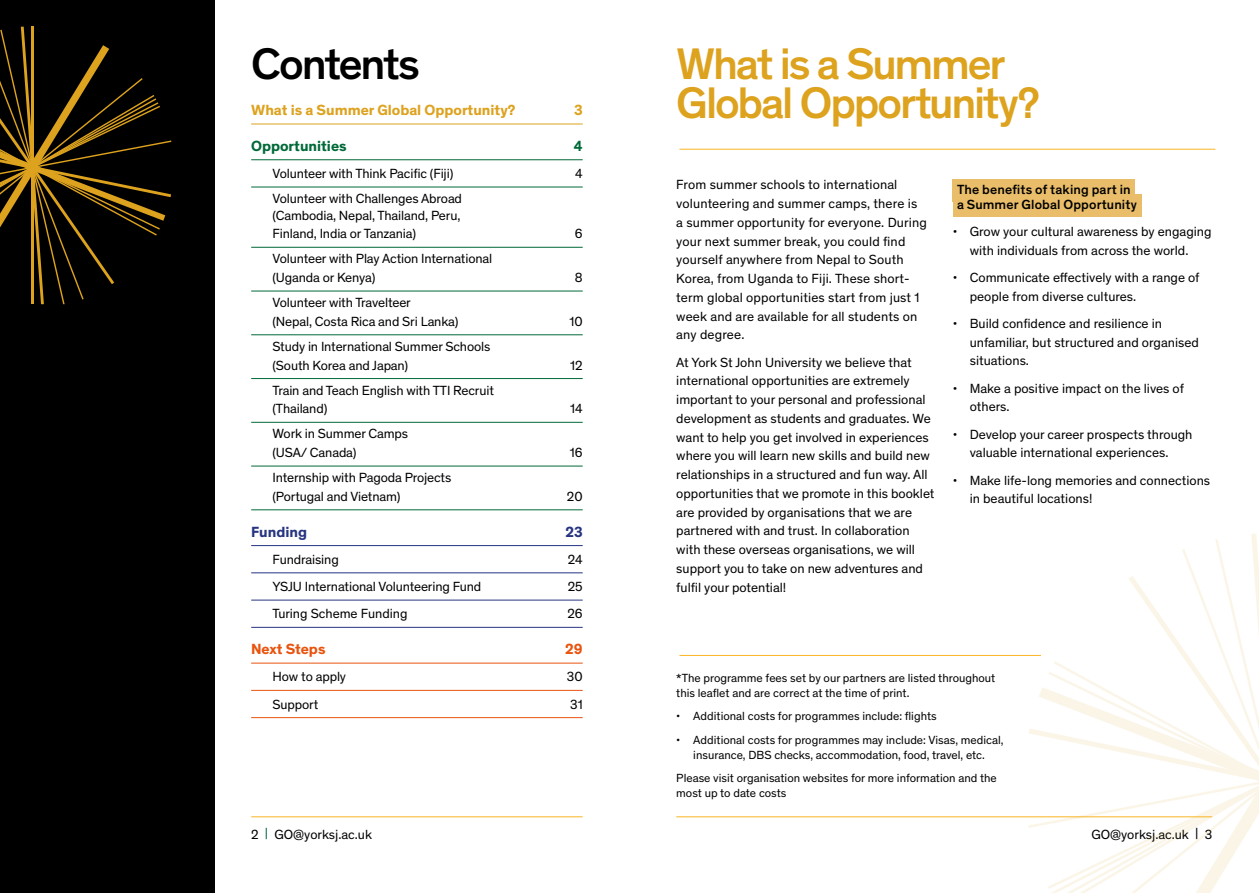
<style>
.page{position:relative;width:1259px;height:893px;background:#fff}
.page>*{position:absolute;margin:0;border:0;box-sizing:border-box;transform-origin:0 0}
.Page_Header{font:500 45px/39px "Theinhardt";letter-spacing:-.05em;color:#dda21e}
.Page_Header-2{font:500 45px "Theinhardt";letter-spacing:-.05em;color:#000}
.t1{font:700 15px "Theinhardt";color:#dda21e}
.t2{font:700 15px "Theinhardt";color:#006938}
.t3{font:700 15px "Theinhardt";letter-spacing:-.005em;color:#e9530e}
.t4{font:700 15px "Theinhardt";color:#273581}
.Text_Type{font:13.5px/18.8px "Theinhardt";color:#000}
.Bullets{font:13.5px/18.8px "Theinhardt";color:#000}
.Sub_header{font:500 13.5px "Theinhardt";letter-spacing:.01em;color:#000}
.Text_Type-2{font:12px/15px "Theinhardt";color:#000}
.Bullets-2{font:12px/15px "Theinhardt";color:#000;text-align:center}
.s1{color:#006938}
</style>
<div class="page">
<hr style="left:676px;top:816px;width:536px;height:1px;background:#fab522">
<hr style="left:251px;top:816px;width:332px;height:1px;background:#fab522">
<svg style="left:1028px;top:534px;width:231px;height:359px"></svg>
<hr style="left:251px;top:124px;width:332px;height:1px;background:#dda21e">
<hr style="left:251px;top:159px;width:332px;height:1px;background:#006938">
<hr style="left:251px;top:187px;width:332px;height:1px;background:#006938">
<hr style="left:251px;top:247px;width:332px;height:1px;background:#006938">
<hr style="left:251px;top:291px;width:332px;height:1px;background:#006938">
<hr style="left:251px;top:334px;width:332px;height:1px;background:#006938">
<hr style="left:251px;top:378px;width:332px;height:1px;background:#006938">
<hr style="left:251px;top:422px;width:332px;height:1px;background:#006938">
<hr style="left:251px;top:466px;width:332px;height:1px;background:#006938">
<hr style="left:251px;top:509px;width:332px;height:1px;background:#006938">
<hr style="left:251px;top:545px;width:332px;height:1px;background:#273581">
<hr style="left:251px;top:572px;width:332px;height:1px;background:#273581">
<hr style="left:251px;top:600px;width:332px;height:1px;background:#273581">
<hr style="left:251px;top:627px;width:332px;height:1px;background:#273581">
<hr style="left:251px;top:663px;width:332px;height:1px;background:#e9530e">
<hr style="left:251px;top:690px;width:332px;height:1px;background:#e9530e">
<hr style="left:251px;top:717px;width:332px;height:1px;background:#e9530e">
<hr style="left:679px;top:149px;width:536px;height:1px;background:#fab522">
<hr style="left:679px;top:655px;width:362px;height:1px;background:#fab522">
<div style="left:952px;top:180px;width:183px;height:22px;background:#e9bd6a"></div>
<div style="left:952px;top:195px;width:189px;height:22px;background:#e9bd6a"></div>
<div style="left:0;top:0;width:214px;height:893px;background:#000"></div>
<svg style="left:0;top:27px;width:171px;height:277px"></svg>
<h1 class="Page_Header-2" style="left:251px;top:31px;width:170px">Contents</h1>
<p class="t1" style="left:251px;top:99px;width:266px">What is a Summer Global Opportunity?</p>
<p class="t1" style="left:574px;top:99px;width:10px">3</p>
<p class="t2" style="left:251px;top:135px;width:97px">Opportunities</p>
<p class="t2" style="left:574px;top:135px;width:10px">4</p>
<p class="Text_Type" style="left:272px;top:164px;width:182px">Volunteer with Think Pacific (Fiji)</p>
<p class="Text_Type" style="left:575px;top:164px;width:9px">4</p>
<p class="Text_Type" style="left:272px;top:190px;width:191px;line-height:16.5px">Volunteer with Challenges Abroad (Cambodia, Nepal, Thailand, Peru,</p>
<p class="Text_Type" style="left:272px;top:224px;width:145px">Finland, India or Tanzania)</p>
<p class="Text_Type" style="left:575px;top:224px;width:9px">6</p>
<p class="Text_Type" style="left:272px;top:249px;width:221px">Volunteer with Play Action International (Uganda or Kenya)</p>
<p class="Text_Type" style="left:575px;top:268px;width:9px">8</p>
<p class="Text_Type" style="left:272px;top:293px;width:187px">Volunteer with Travelteer<br>(Nepal, Costa Rica and Sri Lanka)</p>
<p class="Text_Type" style="left:272px;top:336px;width:219px">Study in International Summer Schools (South Korea and Japan)</p>
<p class="Text_Type" style="left:272px;top:380px;width:223px">Train and Teach English with TTI Recruit (Thailand)</p>
<p class="Text_Type" style="left:272px;top:424px;width:137px">Work in Summer Camps (USA/ Canada)</p>
<p class="Text_Type" style="left:272px;top:468px;width:180px">Internship with Pagoda Projects (Portugal and Vietnam)</p>
<p class="Text_Type" style="left:569px;top:311px;width:15px">10</p>
<p class="Text_Type" style="left:570px;top:355px;width:14px">12</p>
<p class="Text_Type" style="left:570px;top:399px;width:14px">14</p>
<p class="Text_Type" style="left:570px;top:443px;width:14px">16</p>
<p class="Text_Type" style="left:567px;top:486px;width:17px">20</p>
<p class="t4" style="left:251px;top:521px;width:57px">Funding</p>
<p class="t4" style="left:565px;top:521px;width:19px">23</p>
<p class="Text_Type" style="left:272px;top:549px;width:68px">Fundraising</p>
<p class="Text_Type" style="left:568px;top:549px;width:16px">24</p>
<p class="Text_Type" style="left:272px;top:577px;width:210px">YSJU International Volunteering Fund</p>
<p class="Text_Type" style="left:568px;top:577px;width:16px">25</p>
<p class="Text_Type" style="left:272px;top:604px;width:137px">Turing Scheme Funding</p>
<p class="Text_Type" style="left:567px;top:604px;width:17px">26</p>
<p class="t3" style="left:251px;top:638px;width:76px">Next Steps</p>
<p class="t3" style="left:565px;top:638px;width:19px">29</p>
<p class="Text_Type" style="left:272px;top:667px;width:75px">How to apply</p>
<p class="Text_Type" style="left:567px;top:667px;width:17px">30</p>
<p class="Text_Type" style="left:272px;top:694px;width:47px">Support</p>
<p class="Text_Type" style="left:570px;top:694px;width:14px">31</p>
<h1 class="Page_Header" style="left:676px;top:42px;width:365px">What is a Summer<br>Global Opportunity?</h1>
<p class="Text_Type" style="left:676px;top:175px;width:252px">From summer schools to international volunteering and summer camps, there is a summer opportunity for everyone. During your next summer break, you could find yourself anywhere from Nepal to South Korea, from Uganda to Fiji. These short&shy;term global opportunities start from just 1 week and are available for all students on any degree.</p>
<p class="Text_Type" style="left:676px;top:352px;width:260px">At York St John University we believe that international opportunities are extremely important to your personal and professional development as students and graduates. We want to help you get involved in experiences where you will learn new skills and build new relationships in a structured and fun way. All opportunities that we promote in this booklet are provided by organisations that we are partnered with and trust. In collaboration with these overseas organisations, we will support you to take on new adventures and fulfil your potential!</p>
<h2 class="Sub_header" style="left:957px;top:179px;width:175px">The benefits of taking part in</h2>
<h2 class="Sub_header" style="left:957px;top:194px;width:181px">a Summer Global Opportunity</h2>
<p class="Bullets" style="left:952px;top:221px;width:260px;text-align:center">• Grow your cultural awareness by engaging with individuals from across the world.</p>
<p class="Bullets" style="left:969px;top:267px;width:231px;text-indent:-17px">• Communicate effectively with a range of people from diverse cultures.</p>
<p class="Bullets" style="left:969px;top:313px;width:231px;text-indent:-17px">• Build confidence and resilience in unfamiliar, but structured and organised situations.</p>
<p class="Bullets" style="left:969px;top:378px;width:216px;text-indent:-17px">• Make a positive impact on the lives of others.</p>
<p class="Bullets" style="left:952px;top:424px;width:241px;text-align:center">• Develop your career prospects through valuable international experiences.</p>
<p class="Bullets" style="left:969px;top:470px;width:242px;text-indent:-17px">• Make life-long memories and connections in beautiful locations!</p>
<p class="Text_Type-2" style="left:676px;top:670px;width:321px">*The programme fees set by our partners are listed throughout this leaflet and are correct at the time of print.</p>
<p class="Bullets-2" style="left:676px;top:708px;width:262px">• Additional costs for programmes include: flights</p>
<p class="Bullets-2" style="left:676px;top:732px;width:329px">• Additional costs for programmes may include: Visas, medical, insurance, DBS checks, accommodation, food, travel, etc.</p>
<p class="Text_Type-2" style="left:676px;top:770px;width:322px">Please visit organisation websites for more information and the most up to date costs</p>
<p class="Text_Type" style="left:251px;top:824px;width:122px">2 <span class="s1">|</span> GO@yorksj.ac.uk</p>
<p class="Text_Type" style="left:1091px;top:824px;width:122px">GO@yorksj.ac.uk | 3</p>
</div>
